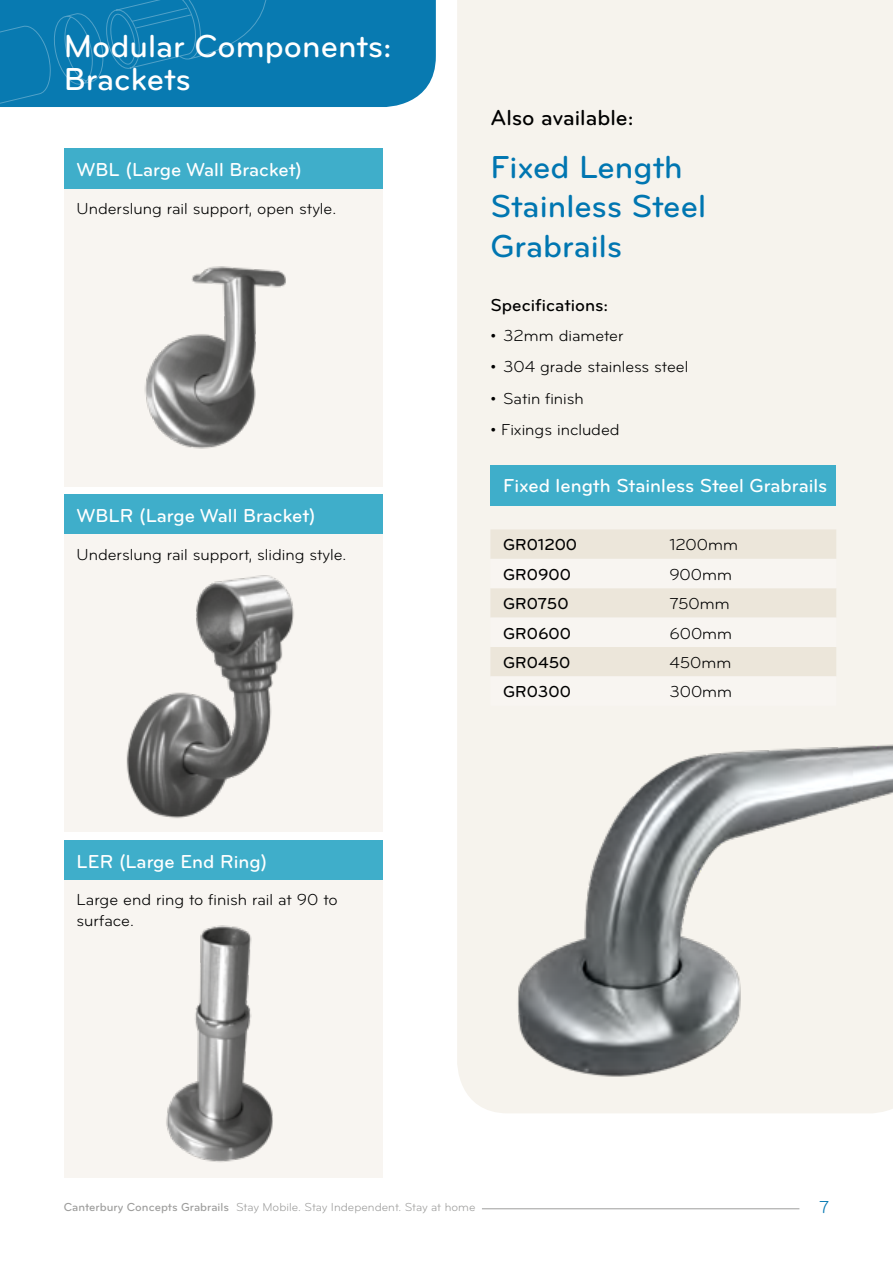
<style>
.page{position:relative;width:893px;height:1263px;background:#fff}
.page>*{position:absolute;margin:0;border:0;box-sizing:border-box;transform-origin:0 0}
.t1{font:500 33px/39.6px "Bryant";color:#0076b1}
.t2{font:500 33px/33px "Bryant";color:#fff}
.t3{font:500 22.5px "Bryant";color:#000}
.t4{font:500 19.5px "Bryant";color:#fff}
.t5{font:500 18px "Bryant";color:#000}
.t6{font:18px "Bryant";color:#0076b1}
.t7{font:16.5px/21px "Bryant";color:#000}
.t8{font:500 16.5px "Bryant";color:#000}
.t9{font:12px "Bryant";color:#9d9d9c}
.s1{font-weight:500}
</style>
<div class="page">
<div style="left:268px;top:0;width:168px;height:107px;background:#087ab1"></div>
<svg style="left:0;top:0;width:268px;height:107px;background:#0b7bb1"></svg>
<hr style="left:482px;top:1208px;width:317px;height:1px;background:#9d9d9c">
<div style="left:64px;top:494px;width:319px;height:41px;background:#3faeca"></div>
<div style="left:64px;top:535px;width:319px;height:297px;background:#f8f5f1"></div>
<img style="left:126px;top:575px;width:168px;height:244px">
<div style="left:457px;top:0;width:436px;height:1097px;background:#f6f3ed"></div>
<img style="left:470px;top:723px;width:423px;height:390px">
<div style="left:64px;top:840px;width:319px;height:40px;background:#3faeca"></div>
<div style="left:64px;top:880px;width:319px;height:298px;background:#f8f5f1"></div>
<img style="left:166px;top:925px;width:107px;height:237px">
<div style="left:64px;top:149px;width:319px;height:40px;background:#3faeca"></div>
<div style="left:64px;top:189px;width:319px;height:298px;background:#f8f5f1"></div>
<img style="left:144px;top:266px;width:142px;height:183px">
<div style="left:490px;top:465px;width:346px;height:40px;background:#3faeca"></div>
<div style="left:490px;top:529px;width:346px;height:30px;background:#ece6da"></div>
<svg style="left:490px;top:559px;width:346px;height:147px;fill:#f8f5f1"></svg>
<h1 class="t2" style="left:64px;top:32px;width:329px">Modular Components:<br>Brackets</h1>
<p class="t4" style="left:77px;top:162px;width:227px">WBL (Large Wall Bracket)</p>
<p class="t7" style="left:77px;top:199px;width:261px">Underslung rail support, open style.</p>
<p class="t4" style="left:77px;top:508px;width:241px">WBLR (Large Wall Bracket)</p>
<p class="t7" style="left:77px;top:545px;width:271px">Underslung rail support, sliding style.</p>
<p class="t4" style="left:77px;top:853px;width:192px">LER (Large End Ring)</p>
<p class="t7" style="left:77px;top:890px;width:263px">Large end ring to finish rail at 90 to surface.</p>
<h2 class="t3" style="left:490px;top:108px;width:145px">Also available:</h2>
<h1 class="t1" style="left:490px;top:149px;width:217px">Fixed Length<br>Stainless Steel<br>Grabrails</h1>
<p class="t5" style="left:490px;top:298px;width:119px">Specifications:</p>
<p class="t7" style="left:490px;top:326px;width:135px">• 32mm diameter</p>
<p class="t7" style="left:490px;top:357px;width:199px">• 304 grade stainless steel</p>
<p class="t7" style="left:490px;top:389px;width:95px">• Satin finish</p>
<p class="t7" style="left:490px;top:420px;width:131px">• Fixings included</p>
<p class="t4" style="left:503px;top:478px;width:326px">Fixed length Stainless Steel Grabrails</p>
<p class="t8" style="left:503px;top:538px;width:75px">GR01200</p>
<p class="t7" style="left:669px;top:535px;width:70px">1200mm</p>
<p class="t8" style="left:503px;top:568px;width:69px">GR0900</p>
<p class="t7" style="left:669px;top:565px;width:64px">900mm</p>
<p class="t8" style="left:503px;top:597px;width:67px">GR0750</p>
<p class="t7" style="left:669px;top:594px;width:62px">750mm</p>
<p class="t8" style="left:503px;top:626px;width:69px">GR0600</p>
<p class="t7" style="left:669px;top:624px;width:64px">600mm</p>
<p class="t8" style="left:503px;top:656px;width:69px">GR0450</p>
<p class="t7" style="left:669px;top:653px;width:63px">450mm</p>
<p class="t8" style="left:503px;top:685px;width:69px">GR0300</p>
<p class="t7" style="left:669px;top:682px;width:64px">300mm</p>
<p class="t9" style="left:64px;top:1203px;width:413px"><span class="s1">Canterbury Concepts Grabrails</span> Stay Mobile. Stay Independent. Stay at home</p>
<p class="t6" style="left:819px;top:1200px;width:11px">7</p>
</div>
